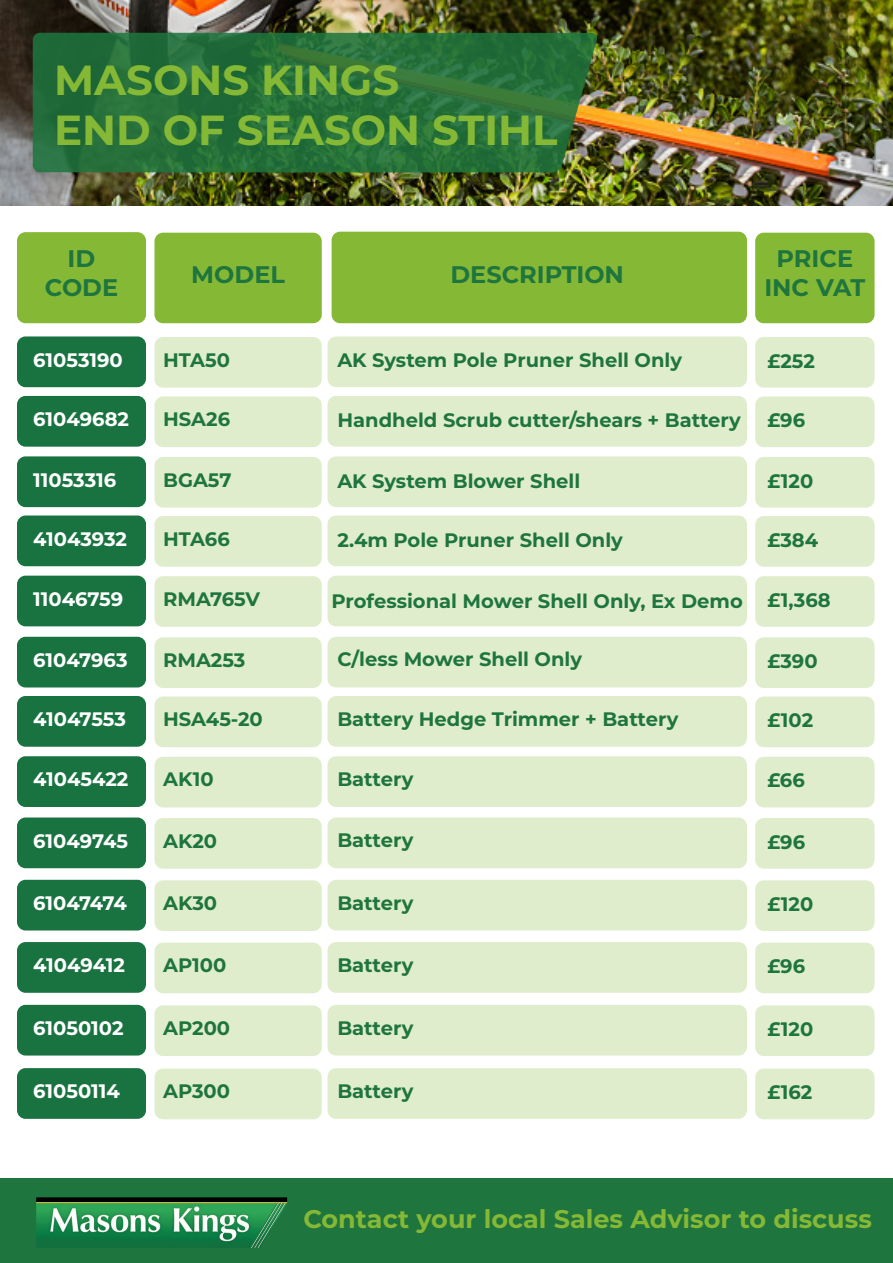
<style>
.page{position:relative;width:893px;height:1263px;background:#fff}
.page>*{position:absolute;margin:0;border:0;box-sizing:border-box;transform-origin:0 0}
.t1{font:700 42px "Montserrat";color:#85b835}
.t2{font:700 25.5px "Montserrat";color:#85b835}
.t3{font:700 24px "Montserrat";color:#1f753e}
.t4{font:700 19.5px "Montserrat";color:#1f753e}
.t5{font:700 19.5px "Montserrat";color:#fff}
.t6{font:700 19.5px "Montserrat";letter-spacing:-.04em;color:#fff}
</style>
<div class="page">
<div style="left:0;top:1178px;width:893px;height:85px;background:#1f753e"></div>
<img style="left:0;top:0;width:893px;height:205px">
<svg style="left:33px;top:33px;width:565px;height:139px;background:#29703a"></svg>
<img style="left:36px;top:1197px;width:251px;height:51px">
<div style="left:17px;top:336px;width:129px;height:51px;background:#197341;border-radius:9px"></div>
<div style="left:154px;top:337px;width:168px;height:51px;background:#e0edcd;border-radius:9px"></div>
<div style="left:327px;top:336px;width:420px;height:51px;background:#e0edcd;border-radius:9px"></div>
<div style="left:755px;top:337px;width:119px;height:51px;background:#e0edcd;border-radius:9px"></div>
<div style="left:17px;top:232px;width:129px;height:91px;background:#85b835;border-radius:9px"></div>
<div style="left:154px;top:233px;width:168px;height:90px;background:#85b835;border-radius:9px"></div>
<div style="left:332px;top:232px;width:415px;height:91px;background:#85b835;border-radius:9px"></div>
<div style="left:755px;top:233px;width:119px;height:90px;background:#85b835;border-radius:9px"></div>
<div style="left:17px;top:396px;width:129px;height:51px;background:#197341;border-radius:9px"></div>
<div style="left:154px;top:396px;width:168px;height:51px;background:#e0edcd;border-radius:9px"></div>
<div style="left:327px;top:396px;width:420px;height:51px;background:#e0edcd;border-radius:9px"></div>
<div style="left:755px;top:396px;width:119px;height:51px;background:#e0edcd;border-radius:9px"></div>
<div style="left:17px;top:456px;width:129px;height:51px;background:#197341;border-radius:9px"></div>
<div style="left:154px;top:457px;width:168px;height:51px;background:#e0edcd;border-radius:9px"></div>
<div style="left:327px;top:456px;width:420px;height:51px;background:#e0edcd;border-radius:9px"></div>
<div style="left:755px;top:457px;width:119px;height:51px;background:#e0edcd;border-radius:9px"></div>
<div style="left:17px;top:515px;width:129px;height:51px;background:#197341;border-radius:9px"></div>
<div style="left:154px;top:516px;width:168px;height:51px;background:#e0edcd;border-radius:9px"></div>
<div style="left:327px;top:515px;width:420px;height:51px;background:#e0edcd;border-radius:9px"></div>
<div style="left:755px;top:516px;width:119px;height:51px;background:#e0edcd;border-radius:9px"></div>
<div style="left:17px;top:576px;width:129px;height:50px;background:#197341;border-radius:9px"></div>
<div style="left:154px;top:576px;width:168px;height:51px;background:#e0edcd;border-radius:9px"></div>
<div style="left:327px;top:576px;width:420px;height:50px;background:#e0edcd;border-radius:9px"></div>
<div style="left:755px;top:576px;width:119px;height:51px;background:#e0edcd;border-radius:9px"></div>
<div style="left:17px;top:637px;width:129px;height:50px;background:#197341;border-radius:9px"></div>
<div style="left:154px;top:637px;width:168px;height:51px;background:#e0edcd;border-radius:9px"></div>
<div style="left:327px;top:637px;width:420px;height:50px;background:#e0edcd;border-radius:9px"></div>
<div style="left:755px;top:637px;width:119px;height:51px;background:#e0edcd;border-radius:9px"></div>
<div style="left:17px;top:696px;width:129px;height:51px;background:#197341;border-radius:9px"></div>
<div style="left:154px;top:696px;width:168px;height:51px;background:#e0edcd;border-radius:9px"></div>
<div style="left:327px;top:696px;width:420px;height:51px;background:#e0edcd;border-radius:9px"></div>
<div style="left:755px;top:696px;width:119px;height:51px;background:#e0edcd;border-radius:9px"></div>
<div style="left:17px;top:756px;width:129px;height:51px;background:#197341;border-radius:9px"></div>
<div style="left:154px;top:757px;width:168px;height:50px;background:#e0edcd;border-radius:9px"></div>
<div style="left:327px;top:756px;width:420px;height:51px;background:#e0edcd;border-radius:9px"></div>
<div style="left:755px;top:757px;width:119px;height:50px;background:#e0edcd;border-radius:9px"></div>
<div style="left:17px;top:817px;width:129px;height:51px;background:#197341;border-radius:9px"></div>
<div style="left:154px;top:818px;width:168px;height:51px;background:#e0edcd;border-radius:9px"></div>
<div style="left:327px;top:817px;width:420px;height:51px;background:#e0edcd;border-radius:9px"></div>
<div style="left:755px;top:818px;width:119px;height:51px;background:#e0edcd;border-radius:9px"></div>
<div style="left:17px;top:880px;width:129px;height:50px;background:#197341;border-radius:9px"></div>
<div style="left:154px;top:880px;width:168px;height:51px;background:#e0edcd;border-radius:9px"></div>
<div style="left:327px;top:880px;width:420px;height:50px;background:#e0edcd;border-radius:9px"></div>
<div style="left:755px;top:880px;width:119px;height:51px;background:#e0edcd;border-radius:9px"></div>
<div style="left:17px;top:942px;width:129px;height:51px;background:#197341;border-radius:9px"></div>
<div style="left:154px;top:942px;width:168px;height:51px;background:#e0edcd;border-radius:9px"></div>
<div style="left:327px;top:942px;width:420px;height:51px;background:#e0edcd;border-radius:9px"></div>
<div style="left:755px;top:942px;width:119px;height:51px;background:#e0edcd;border-radius:9px"></div>
<div style="left:17px;top:1005px;width:129px;height:50px;background:#197341;border-radius:9px"></div>
<div style="left:154px;top:1005px;width:168px;height:51px;background:#e0edcd;border-radius:9px"></div>
<div style="left:327px;top:1005px;width:420px;height:50px;background:#e0edcd;border-radius:9px"></div>
<div style="left:755px;top:1005px;width:119px;height:51px;background:#e0edcd;border-radius:9px"></div>
<div style="left:17px;top:1068px;width:129px;height:51px;background:#197341;border-radius:9px"></div>
<div style="left:154px;top:1068px;width:168px;height:51px;background:#e0edcd;border-radius:9px"></div>
<div style="left:327px;top:1068px;width:420px;height:51px;background:#e0edcd;border-radius:9px"></div>
<div style="left:755px;top:1068px;width:119px;height:51px;background:#e0edcd;border-radius:9px"></div>
<p class="t1" style="left:54px;top:49px;width:347px">MASONS KINGS</p>
<p class="t1" style="left:54px;top:100px;width:505px">END OF SEASON STIHL</p>
<p class="t3" style="left:68px;top:241px;width:29px">ID</p>
<p class="t3" style="left:45px;top:270px;width:75px">CODE</p>
<p class="t3" style="left:191px;top:257px;width:95px">MODEL</p>
<p class="t3" style="left:450px;top:257px;width:175px">DESCRIPTION</p>
<p class="t3" style="left:777px;top:241px;width:78px">PRICE</p>
<p class="t3" style="left:764px;top:270px;width:103px">INC VAT</p>
<p class="t5" style="left:33px;top:346px;width:91px">61053190</p>
<p class="t4" style="left:163px;top:346px;width:68px">HTA50</p>
<p class="t4" style="left:337px;top:346px;width:346px">AK System Pole Pruner Shell Only</p>
<p class="t4" style="left:768px;top:347px;width:49px">£252</p>
<p class="t5" style="left:33px;top:405px;width:97px">61049682</p>
<p class="t4" style="left:163px;top:405px;width:69px">HSA26</p>
<p class="t4" style="left:337px;top:406px;width:405px">Handheld Scrub cutter/shears + Battery</p>
<p class="t4" style="left:768px;top:406px;width:39px">£96</p>
<p class="t5" style="left:33px;top:466px;width:85px">11053316</p>
<p class="t4" style="left:163px;top:466px;width:70px">BGA57</p>
<p class="t4" style="left:337px;top:467px;width:244px">AK System Blower Shell</p>
<p class="t4" style="left:768px;top:467px;width:47px">£120</p>
<p class="t5" style="left:33px;top:525px;width:95px">41043932</p>
<p class="t4" style="left:163px;top:525px;width:68px">HTA66</p>
<p class="t4" style="left:337px;top:526px;width:287px">2.4m Pole Pruner Shell Only</p>
<p class="t4" style="left:768px;top:526px;width:52px">£384</p>
<p class="t5" style="left:33px;top:585px;width:92px">11046759</p>
<p class="t4" style="left:163px;top:585px;width:99px">RMA765V</p>
<p class="t4" style="left:332px;top:587px;width:413px">Professional Mower Shell Only, Ex Demo</p>
<p class="t4" style="left:768px;top:586px;width:65px">£1,368</p>
<p class="t5" style="left:33px;top:646px;width:96px">61047963</p>
<p class="t4" style="left:163px;top:646px;width:84px">RMA253</p>
<p class="t4" style="left:337px;top:645px;width:246px">C/less Mower Shell Only</p>
<p class="t4" style="left:768px;top:647px;width:52px">£390</p>
<p class="t5" style="left:33px;top:705px;width:94px">41047553</p>
<p class="t4" style="left:163px;top:705px;width:101px">HSA45-20</p>
<p class="t4" style="left:337px;top:705px;width:343px">Battery Hedge Trimmer + Battery</p>
<p class="t4" style="left:768px;top:706px;width:47px">£102</p>
<p class="t5" style="left:33px;top:765px;width:97px">41045422</p>
<p class="t4" style="left:163px;top:765px;width:52px">AK10</p>
<p class="t4" style="left:337px;top:765px;width:78px">Battery</p>
<p class="t4" style="left:768px;top:766px;width:39px">£66</p>
<p class="t5" style="left:33px;top:827px;width:96px">61049745</p>
<p class="t4" style="left:163px;top:827px;width:56px">AK20</p>
<p class="t4" style="left:337px;top:826px;width:78px">Battery</p>
<p class="t4" style="left:768px;top:828px;width:39px">£96</p>
<p class="t6" style="left:33px;top:889px;width:95px">61047474</p>
<p class="t4" style="left:163px;top:889px;width:56px">AK30</p>
<p class="t4" style="left:337px;top:888px;width:78px">Battery</p>
<p class="t4" style="left:768px;top:890px;width:47px">£120</p>
<p class="t5" style="left:33px;top:951px;width:93px">41049412</p>
<p class="t4" style="left:163px;top:951px;width:65px">AP100</p>
<p class="t4" style="left:337px;top:951px;width:78px">Battery</p>
<p class="t4" style="left:768px;top:952px;width:39px">£96</p>
<p class="t5" style="left:33px;top:1014px;width:92px">61050102</p>
<p class="t4" style="left:163px;top:1014px;width:69px">AP200</p>
<p class="t4" style="left:337px;top:1013px;width:78px">Battery</p>
<p class="t4" style="left:768px;top:1015px;width:47px">£120</p>
<p class="t5" style="left:33px;top:1077px;width:88px">61050114</p>
<p class="t4" style="left:163px;top:1077px;width:68px">AP300</p>
<p class="t4" style="left:337px;top:1077px;width:78px">Battery</p>
<p class="t4" style="left:768px;top:1078px;width:46px">£162</p>
<p class="t2" style="left:303px;top:1201px;width:570px">Contact your local Sales Advisor to discuss</p>
</div>
